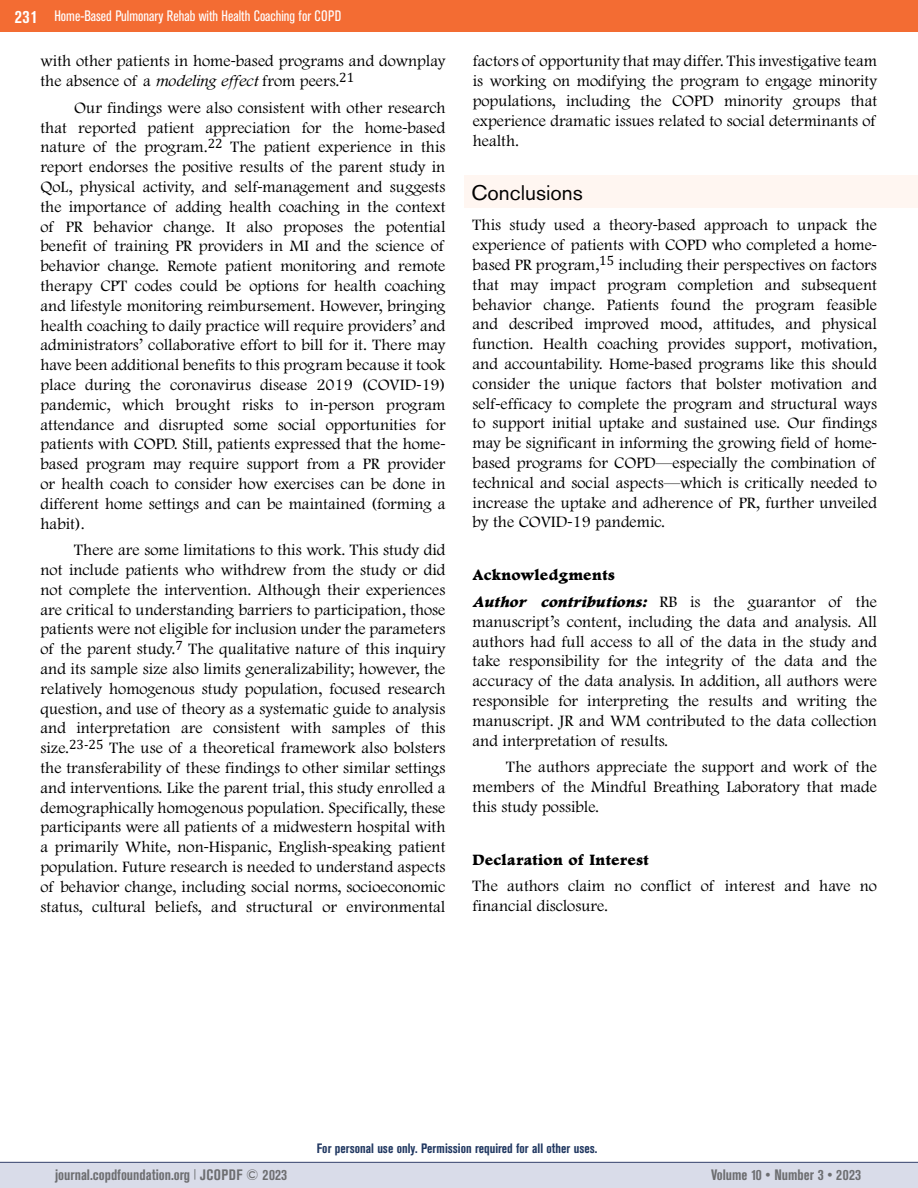
<style>
.page{position:relative;width:918px;height:1188px;background:#fff}
.page>*{position:absolute;margin:0;border:0;box-sizing:border-box;transform-origin:0 0}
.t1{font:21px "Akzidenz Grotesk BQ";color:#000101}
.t2{font:300 16.5px/19.8px "Footlight MT Pro";color:#000;text-align:justify}
.t3{font:800 16.5px "Footlight MT Pro";color:#000}
.t4{font:700 condensed 15px "Akzidenz Grotesk BE";color:#6d6e71}
.t5{font:condensed 15px "Akzidenz Grotesk BE";color:#fff}
.t6{font:700 condensed 13.5px "Akzidenz Grotesk BE";color:#213861}
.s1{font-weight:700;font-size:18px}
.s2{font-family:"Myriad Pro";font-weight:400}
.s3{font-style:italic}
.s4{font-weight:800}
.s5{font-weight:800;font-style:italic}
</style>
<div class="page">
<div style="left:0;top:1162px;width:918px;height:26px;background:#d9dce9"></div>
<div style="left:0;top:0;width:918px;height:32px;background:#f36c33"></div>
<hr style="left:0;top:1162px;width:918px;height:1px;background:#34416b">
<div style="left:465px;top:176px;width:453px;height:32px;background:#fff6f1"></div>
<p class="t5" style="left:15px;top:8px;width:328px"><span class="s1">231</span> Home-Based Pulmonary Rehab with Health Coaching for COPD</p>
<p class="t2" style="left:40px;top:52px;width:406px">with other patients in home<span class="s2">-</span>based programs and downplay the absence of a <span class="s3">modeling effect</span> from peers.<sup>21</sup></p>
<p class="t2" style="left:41px;top:98px;width:407px;text-indent:34px">Our findings were also consistent with other research that reported patient appreciation for the home<span class="s2">-</span>based nature of the program.<sup>22</sup> The patient experience in this report endorses the positive results of the parent study in QoL, physical activity, and self<span class="s2">-</span>management and suggests the importance of adding health coaching in the context of PR behavior change. It also proposes the potential benefit of training PR providers in MI and the science of behavior change. Remote patient monitoring and remote therapy CPT codes could be options for health coaching and lifestyle monitoring reimbursement. However, bringing health coaching to daily practice will require providers’ and administrators’ collaborative effort to bill for it. There may have been additional benefits to this program because it took place during the coronavirus disease 2019 (COVID<span class="s2">-</span>19) pandemic, which brought risks to in<span class="s2">-</span>person program attendance and disrupted some social opportunities for patients with COPD. Still, patients expressed that the home&shy;based program may require support from a PR provider or health coach to consider how exercises can be done in different home settings and can be maintained (forming a habit).</p>
<p class="t2" style="left:40px;top:540px;width:407px;text-indent:34px">There are some limitations to this work. This study did not include patients who withdrew from the study or did not complete the intervention. Although their experiences are critical to understanding barriers to participation, those patients were not eligible for inclusion under the parameters of the parent study.<sup>7</sup> The qualitative nature of this inquiry and its sample size also limits generalizability; however, the relatively homogenous study population, focused research question, and use of theory as a systematic guide to analysis and interpretation are consistent with samples of this size.<sup>23-25</sup> The use of a theoretical framework also bolsters the transferability of these findings to other similar settings and interventions. Like the parent trial, this study enrolled a demographically homogenous population. Specifically, these participants were all patients of a midwestern hospital with a primarily White, non<span class="s2">-</span>Hispanic, English<span class="s2">-</span>speaking patient population. Future research is needed to understand aspects of behavior change, including social norms, socioeconomic status, cultural beliefs, and structural or environmental</p>
<p class="t2" style="left:473px;top:52px;width:406px">factors of opportunity that may differ. This investigative team is working on modifying the program to engage minority populations, including the COPD minority groups that experience dramatic issues related to social determinants of health.</p>
<p class="t1" style="left:471px;top:180px;width:113px">Conclusions</p>
<p class="t2" style="left:473px;top:216px;width:406px">This study used a theory<span class="s2">-</span>based approach to unpack the experience of patients with COPD who completed a home&shy;based PR program,<sup>15</sup> including their perspectives on factors that may impact program completion and subsequent behavior change. Patients found the program feasible and described improved mood, attitudes, and physical function. Health coaching provides support, motivation, and accountability. Home<span class="s2">-</span>based programs like this should consider the unique factors that bolster motivation and self<span class="s2">-</span>efficacy to complete the program and structural ways to support initial uptake and sustained use. Our findings may be significant in informing the growing field of home&shy;based programs for COPD—especially the combination of technical and social aspects—which is critically needed to increase the uptake and adherence of PR, further unveiled by the COVID<span class="s2">-</span>19 pandemic.</p>
<p class="t2" style="left:473px;top:562px;width:406px;line-height:26.5px"><span class="s4">Acknowledgments<br></span><span class="s5">Author contributions:</span> RB is the guarantor of the</p>
<p class="t2" style="left:473px;top:612px;width:406px">manuscript’s content, including the data and analysis. All authors had full access to all of the data in the study and take responsibility for the integrity of the data and the accuracy of the data analysis. In addition, all authors were responsible for interpreting the results and writing the manuscript. JR and WM contributed to the data collection and interpretation of results.</p>
<p class="t2" style="left:473px;top:757px;width:406px;text-indent:34px">The authors appreciate the support and work of the members of the Mindful Breathing Laboratory that made this study possible.</p>
<p class="t3" style="left:473px;top:850px;width:178px">Declaration of Interest</p>
<p class="t2" style="left:473px;top:877px;width:406px">The authors claim no conflict of interest and have no financial disclosure.</p>
<p class="t6" style="left:317px;top:1141px;width:282px">For personal use only. Permission required for all other uses.</p>
<p class="t4" style="left:55px;top:1166px;width:234px">journal.copdfoundation.org <sup>|</sup> JCOPDF © 2023</p>
<p class="t4" style="left:711px;top:1166px;width:151px">Volume 10 • Number 3 • 2023</p>
</div>
